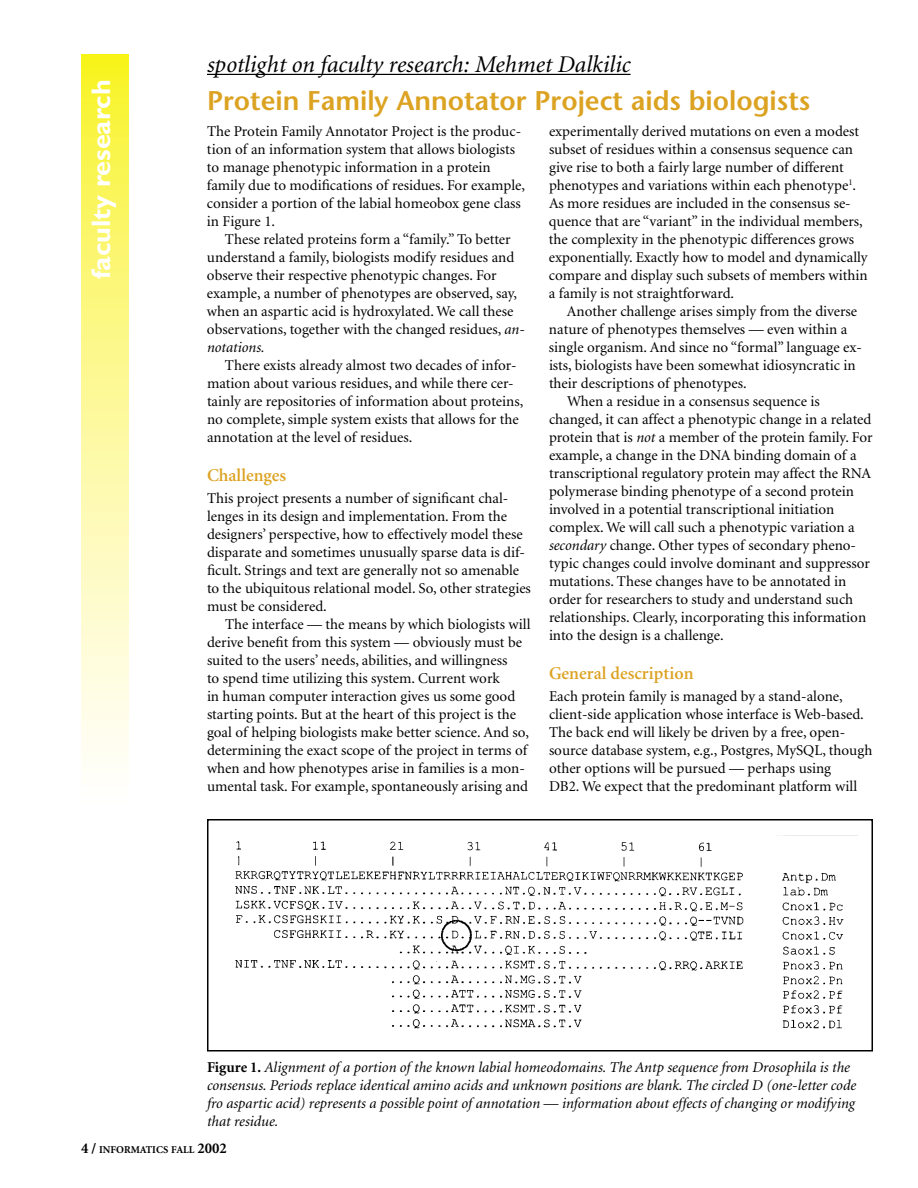
<style>
.page{position:relative;width:918px;height:1188px;background:#fff}
.page>*{position:absolute;margin:0;border:0;box-sizing:border-box;transform-origin:0 0}
.t1{font:600 27px "Stone Sans";color:#dca221}
.t2{font:700 27px "Gill Sans";color:#fff}
.t3{font:italic 24px "Minion";color:#000}
.t4{font:600 18px "Minion";color:#dca221}
.t5{font:15px/18px "Minion";color:#000}
.t6{font:italic 15px/18px "Minion";color:#000}
.t7{font:700 10.5px "Minion";color:#000}
.s1{font-style:italic}
.s2{font-weight:700;font-style:normal}
.s3{font-size:15px}
</style>
<div class="page">
<svg style="left:81px;top:54px;width:48px;height:706px;background:#fcf895"></svg>
<hr style="left:207px;top:74px;width:424px;height:1px;background:#000">
<div style="left:207px;top:819px;width:666px;height:233px;border:2px solid #000"></div>
<img style="left:235px;top:841px;width:609px;height:188px">
<h1 class="t2" style="left:85px;top:279px;width:201px;rotate:-90deg">faculty research</h1>
<h2 class="t3" style="left:207px;top:53px;width:425px">spotlight on faculty research: Mehmet Dalkilic</h2>
<h1 class="t1" style="left:207px;top:85px;width:605px">Protein Family Annotator Project aids biologists</h1>
<p class="t5" style="left:207px;top:123px;width:320px">The Protein Family Annotator Project is the produc&shy;tion of an information system that allows biologists to manage phenotypic information in a protein family due to modifications of residues. For example, consider a portion of the labial homeobox gene class in Figure 1.</p>
<p class="t5" style="left:207px;top:231px;width:319px;text-indent:18px">These related proteins form a “family.” To better understand a family, biologists modify residues and observe their respective phenotypic changes. For example, a number of phenotypes are observed, say, when an aspartic acid is hydroxylated. We call these observations, together with the changed residues, <span class="s1">an&shy;notations.</span></p>
<p class="t5" style="left:207px;top:357px;width:318px;text-indent:18px">There exists already almost two decades of infor&shy;mation about various residues, and while there cer&shy;tainly are repositories of information about proteins, no complete, simple system exists that allows for the annotation at the level of residues.</p>
<p class="t4" style="left:207px;top:466px;width:81px">Challenges</p>
<p class="t5" style="left:207px;top:490px;width:325px">This project presents a number of significant chal&shy;lenges in its design and implementation. From the designers’ perspective, how to effectively model these disparate and sometimes unusually sparse data is dif&shy;ficult. Strings and text are generally not so amenable to the ubiquitous relational model. So, other strategies must be considered.</p>
<p class="t5" style="left:207px;top:616px;width:325px;text-indent:18px">The interface — the means by which biologists will derive benefit from this system — obviously must be suited to the users’ needs, abilities, and willingness<br>to spend time utilizing this system. Current work<br>in human computer interaction gives us some good starting points. But at the heart of this project is the goal of helping biologists make better science. And so, determining the exact scope of the project in terms of when and how phenotypes arise in families is a mon&shy;umental task. For example, spontaneously arising and</p>
<p class="t5" style="left:549px;top:123px;width:320px">experimentally derived mutations on even a modest subset of residues within a consensus sequence can give rise to both a fairly large number of different phenotypes and variations within each phenotype<sup>1</sup>.<br>As more residues are included in the consensus se&shy;quence that are “variant” in the individual members, the complexity in the phenotypic differences grows exponentially. Exactly how to model and dynamically compare and display such subsets of members within a family is not straightforward.</p>
<p class="t5" style="left:567px;top:303px;width:292px">Another challenge arises simply from the diverse</p>
<p class="t5" style="left:549px;top:321px;width:300px">nature of phenotypes themselves — even within a</p>
<p class="t5" style="left:549px;top:339px;width:314px">single organism. And since no “formal” language ex-</p>
<p class="t5" style="left:549px;top:357px;width:308px">ists, biologists have been somewhat idiosyncratic in</p>
<p class="t5" style="left:549px;top:375px;width:199px">their descriptions of phenotypes.</p>
<p class="t5" style="left:567px;top:393px;width:254px">When a residue in a consensus sequence is</p>
<p class="t5" style="left:549px;top:411px;width:324px">changed, it can affect a phenotypic change in a related</p>
<p class="t5" style="left:549px;top:429px;width:325px">protein that is <span class="s1">not</span> a member of the protein family. For</p>
<p class="t5" style="left:549px;top:447px;width:309px">example, a change in the DNA binding domain of a</p>
<p class="t5" style="left:549px;top:465px;width:324px">transcriptional regulatory protein may affect the RNA</p>
<p class="t5" style="left:549px;top:483px;width:307px">polymerase binding phenotype of a second protein</p>
<p class="t5" style="left:549px;top:501px;width:287px">involved in a potential transcriptional initiation</p>
<p class="t5" style="left:549px;top:519px;width:307px">complex. We will call such a phenotypic variation a</p>
<p class="t5" style="left:549px;top:537px;width:309px"><span class="s1">secondary</span> change. Other types of secondary pheno-</p>
<p class="t5" style="left:549px;top:555px;width:323px">typic changes could involve dominant and suppressor</p>
<p class="t5" style="left:549px;top:573px;width:299px">mutations. These changes have to be annotated in</p>
<p class="t5" style="left:549px;top:591px;width:306px">order for researchers to study and understand such</p>
<p class="t5" style="left:549px;top:609px;width:319px">relationships. Clearly, incorporating this information</p>
<p class="t5" style="left:549px;top:627px;width:176px">into the design is a challenge.</p>
<p class="t4" style="left:549px;top:664px;width:146px">General description</p>
<p class="t5" style="left:549px;top:688px;width:325px">Each protein family is managed by a stand-alone, client-side application whose interface is Web-based.<br>The back end will likely be driven by a free, open&shy;source database system, e.g., Postgres, MySQL, though other options will be pursued — perhaps using<br>DB2. We expect that the predominant platform will</p>
<p class="t6" style="left:207px;top:1059px;width:651px"><span class="s2">Figure 1.</span> Alignment of a portion of the known labial homeodomains. The Antp sequence from Drosophila is the consensus. Periods replace identical amino acids and unknown positions are blank. The circled D (one-letter code fro aspartic acid) represents a possible point of annotation — information about effects of changing or modifying that residue.</p>
<p class="t7" style="left:81px;top:1144px;width:147px"><span class="s3">4 /</span> INFORMATICS FALL <span class="s3">2002</span></p>
</div>
